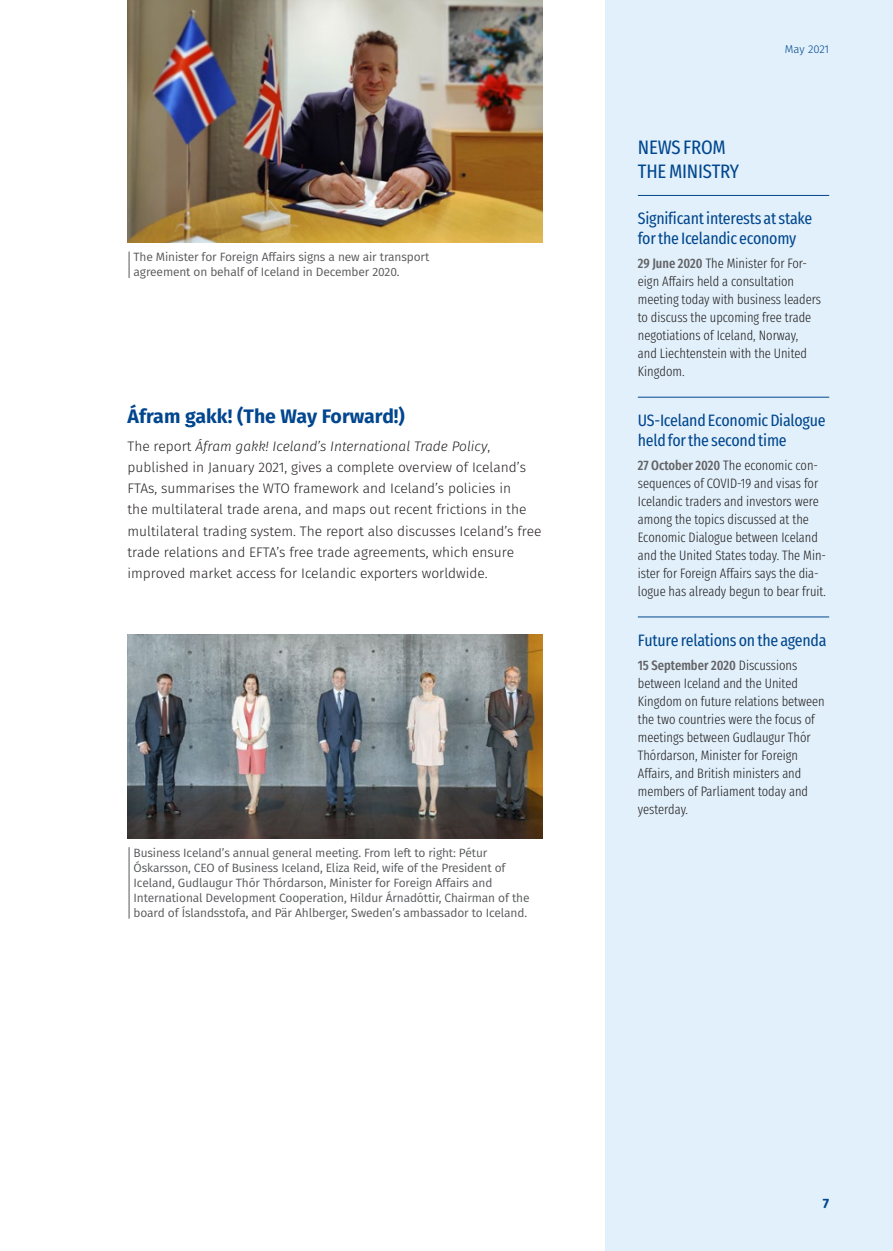
<style>
.page{position:relative;width:893px;height:1251px;background:#fff}
.page>*{position:absolute;margin:0;border:0;box-sizing:border-box;transform-origin:0 0}
.t1{font:700 19.5px "Fira GO";color:#01468e}
.t2{font:19.5px/23.4px "Fira Sans Condensed";letter-spacing:-.01em;color:#01468e}
.t3{font:16.5px/19.8px "Fira Sans Condensed";letter-spacing:-.015em;color:#01468e}
.t4{font:300 13.8px/21.3px "Fira GO";color:#231f20}
.t5{font:300 13.65px/18px "Fira Sans Compressed";color:#231f20}
.t6{font:700 13.5px "Fira GO";color:#01468e}
.t7{font:12px/15px "Fira GO";letter-spacing:-.01em;color:#57585a}
.t8{font:300 11.25px "Fira GO";letter-spacing:-.005em;color:#01468e}
.s1{font-style:italic}
.s2{font-weight:500;color:#636366}
</style>
<div class="page">
<div style="left:606px;top:0;width:287px;height:1250px;background:#e1f0fa"></div>
<hr style="left:638px;top:195px;width:191px;height:1px;background:#01468e">
<hr style="left:638px;top:397px;width:191px;height:1px;background:#01468e">
<hr style="left:638px;top:616px;width:191px;height:1px;background:#01468e">
<img style="left:128px;top:0;width:414px;height:242px">
<img style="left:128px;top:634px;width:414px;height:204px">
<svg style="left:129px;top:251px;width:1px;height:27px"></svg>
<hr style="left:129px;top:847px;width:1px;height:71px;background:#57585a">
<p class="t7" style="left:134px;top:249px;width:297px">The Minister for Foreign Affairs signs a new air transport agreement on behalf of Iceland in December 2020.</p>
<h1 class="t1" style="left:128px;top:405px;width:279px">Áfram gakk! (The Way Forward!)</h1>
<p class="t4" style="left:128px;top:435px;width:415px">The report <span class="s1">Áfram gakk! Iceland’s International Trade Policy</span>, published in January 2021, gives a complete overview of Iceland’s FTAs, summarises the WTO framework and Iceland’s policies in<br>the multilateral trade arena, and maps out recent frictions in the multilateral trading system. The report also discusses Iceland’s free trade relations and EFTA’s free trade agreements, which ensure improved market access for Icelandic exporters worldwide.</p>
<p class="t7" style="left:134px;top:845px;width:397px">Business Iceland’s annual general meeting. From left to right: Pétur Óskarsson, CEO of Business Iceland, Eliza Reid, wife of the President of Iceland, Gudlaugur Thór Thórdarson, Minister for Foreign Affairs and International Development Cooperation, Hildur Árnadóttir, Chairman of the board of Íslandsstofa, and Pär Ahlberger, Sweden’s ambassador to Iceland.</p>
<p class="t8" style="left:785px;top:43px;width:46px">May 2021</p>
<h1 class="t2" style="left:638px;top:133px;width:103px">NEWS FROM<br>THE MINISTRY</h1>
<p class="t3" style="left:638px;top:207px;width:176px">Significant interests at stake for the Icelandic economy</p>
<p class="t5" style="left:638px;top:254px;width:185px"><span class="s2">29 June 2020</span> The Minister for For&shy;eign Affairs held a consultation meeting today with business leaders to discuss the upcoming free trade negotiations of Iceland, Norway,<br>and Liechtenstein with the United<br>Kingdom.</p>
<p class="t3" style="left:638px;top:408px;width:189px">US-Iceland Economic Dialogue held for the second time</p>
<p class="t5" style="left:638px;top:456px;width:190px"><span class="s2">27 October 2020</span> The economic con&shy;sequences of COVID-19 and visas for Icelandic traders and investors were among the topics discussed at the Economic Dialogue between Iceland and the United States today. The Min&shy;ister for Foreign Affairs says the dia&shy;logue has already begun to bear fruit.</p>
<p class="t3" style="left:638px;top:628px;width:190px">Future relations on the agenda</p>
<p class="t5" style="left:638px;top:656px;width:188px"><span class="s2">15 September 2020</span> Discussions between Iceland and the United<br>Kingdom on future relations between the two countries were the focus of meetings between Gudlaugur Thór<br>Thórdarson, Minister for Foreign<br>Affairs, and British ministers and members of Parliament today and yesterday.</p>
<p class="t6" style="left:823px;top:1195px;width:8px">7</p>
</div>
